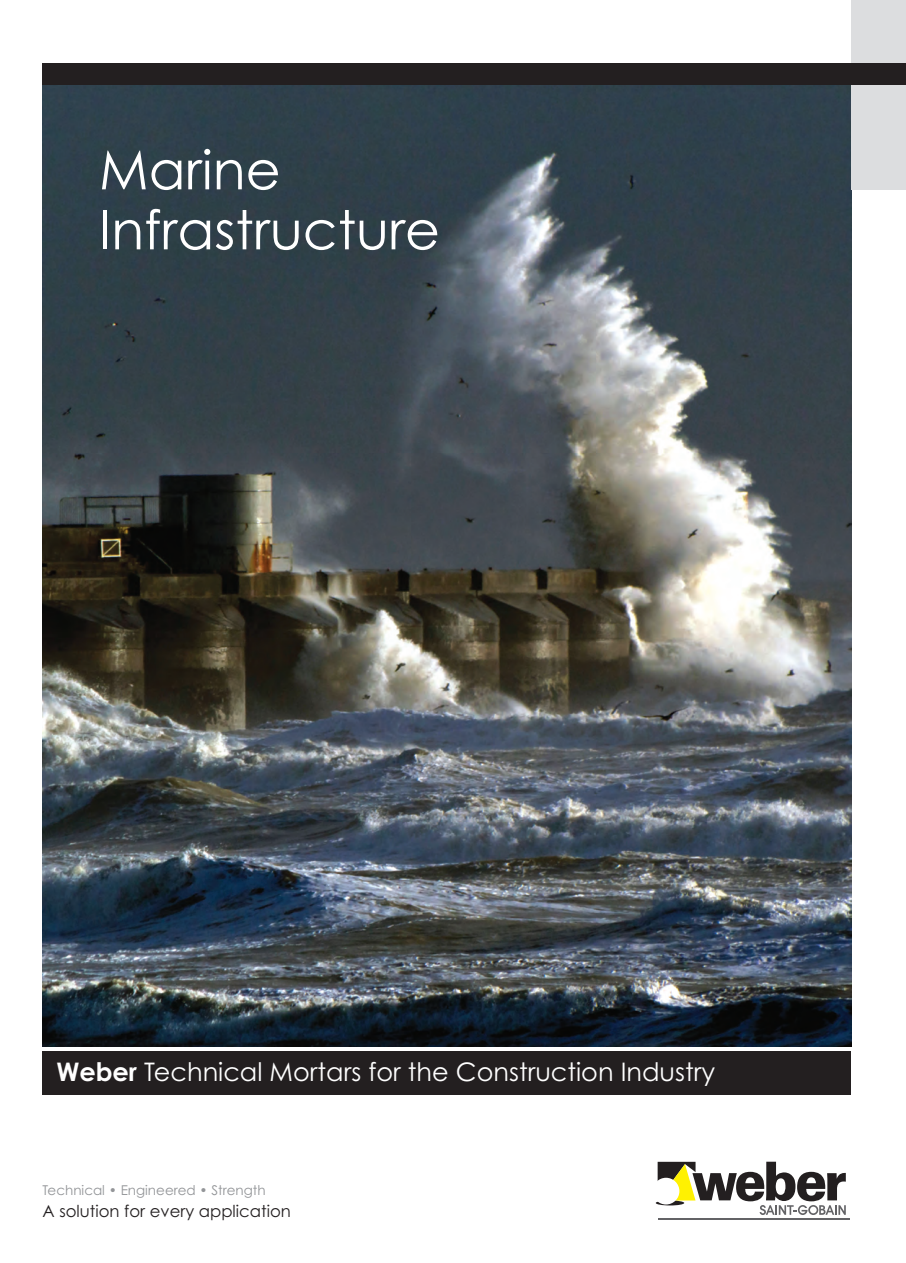
<style>
.page{position:relative;width:906px;height:1263px;background:#fff}
.page>*{position:absolute;margin:0;border:0;box-sizing:border-box;transform-origin:0 0}
.t1{font:54px/60px "Century Gothic";color:#fff}
.t2{font:25.5px "Century Gothic";color:#fff}
.t3{font:16.5px "Century Gothic";color:#231f20}
.t4{font:13.5px "Century Gothic";color:#939598}
.s1{font-weight:700}
</style>
<div class="page">
<img style="left:43px;top:85px;width:807px;height:961px">
<div style="left:850px;top:0;width:55px;height:190px;background:#dcdddf"></div>
<hr style="left:657px;top:1218px;width:192px;height:1px;background:#636366">
<svg style="left:657px;top:1162px;width:188px;height:53px"></svg>
<svg style="left:655px;top:1200px;width:29px;height:5px"></svg>
<div style="left:652px;top:1178px;width:27px;height:26px;background:#fff;border-radius:50%"></div>
<div style="left:43px;top:64px;width:862px;height:21px;background:#231f20"></div>
<div style="left:43px;top:1051px;width:807px;height:43px;background:#231f20"></div>
<h1 class="t1" style="left:99px;top:141px;width:342px">Marine<br>Infrastructure</h1>
<p class="t2" style="left:56px;top:1057px;width:660px"><span class="s1">Weber</span> Technical Mortars for the Construction Industry</p>
<p class="t4" style="left:43px;top:1183px;width:225px">Technical • Engineered • Strength</p>
<p class="t3" style="left:43px;top:1202px;width:250px">A solution for every application</p>
</div>
